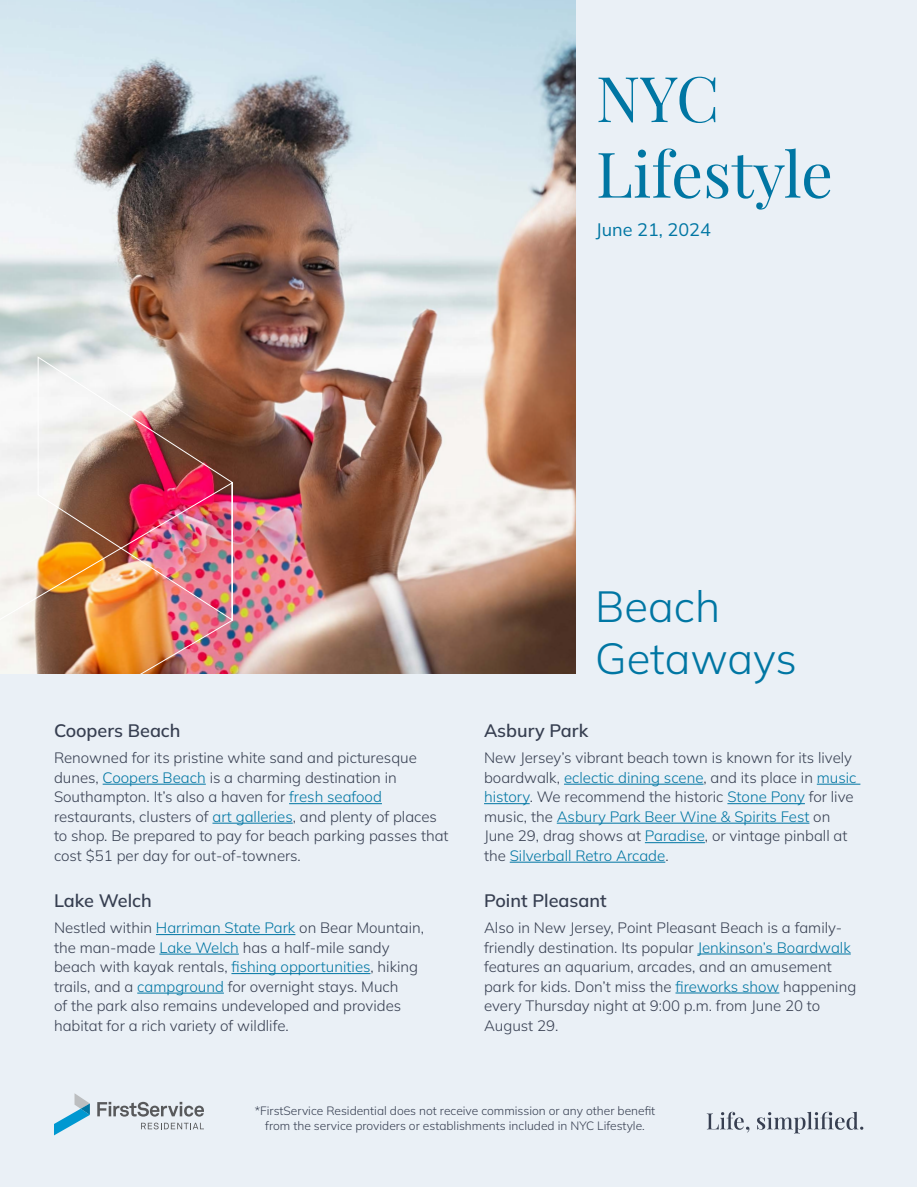
<style>
.page{position:relative;width:918px;height:1188px;background:#fff}
.page>*{position:absolute;margin:0;border:0;box-sizing:border-box;transform-origin:0 0}
.t1{font:63px/75.6px "Playfair Display";color:#0076a3}
.t2{font:300 43.5px/52.2px "Mulish";color:#0076a3}
.t3{font:600 18px "Mulish";color:#373f51}
.t4{font:18px "Mulish";color:#0076a3}
.t5{font:300 15px/19.5px "Mulish";color:#373f51}
.t6{font:300 12px/15px "Mulish";color:#373f51;text-align:center}
.s1{color:#0076a3}
</style>
<div class="page">
<div style="left:1px;top:1px;width:916px;height:1186px;background:#eaf0f6"></div>
<img style="left:0;top:0;width:576px;height:674px">
<svg style="left:54px;top:1093px;width:36px;height:42px"></svg>
<svg style="left:97px;top:1102px;width:107px;height:15px"></svg>
<svg style="left:141px;top:1123px;width:63px;height:6px"></svg>
<svg style="left:707px;top:1112px;width:42px;height:21px"></svg>
<svg style="left:757px;top:1112px;width:106px;height:21px"></svg>
<img style="left:0;top:357px;width:233px;height:317px">
<hr style="left:156px;top:934px;width:139px;height:1px;background:#0076a3">
<hr style="left:159px;top:954px;width:80px;height:1px;background:#0076a3">
<hr style="left:231px;top:973px;width:139px;height:1px;background:#0076a3">
<hr style="left:137px;top:993px;width:87px;height:1px;background:#0076a3">
<hr style="left:697px;top:954px;width:154px;height:1px;background:#0076a3">
<hr style="left:676px;top:993px;width:103px;height:1px;background:#0076a3">
<hr style="left:103px;top:784px;width:103px;height:1px;background:#0076a3">
<hr style="left:289px;top:803px;width:93px;height:1px;background:#0076a3">
<hr style="left:212px;top:823px;width:81px;height:1px;background:#0076a3">
<hr style="left:564px;top:784px;width:140px;height:1px;background:#0076a3">
<hr style="left:817px;top:784px;width:43px;height:1px;background:#0076a3">
<hr style="left:484px;top:803px;width:46px;height:1px;background:#0076a3">
<hr style="left:727px;top:803px;width:78px;height:1px;background:#0076a3">
<hr style="left:557px;top:823px;width:252px;height:1px;background:#0076a3">
<hr style="left:645px;top:842px;width:60px;height:1px;background:#0076a3">
<hr style="left:510px;top:862px;width:155px;height:1px;background:#0076a3">
<h1 class="t1" style="left:596px;top:55px;width:239px">NYC<br>Lifestyle</h1>
<p class="t4" style="left:596px;top:217px;width:116px">June 21, 2024</p>
<h2 class="t2" style="left:595px;top:579px;width:203px">Beach<br>Getaways</h2>
<p class="t3" style="left:54px;top:718px;width:128px">Coopers Beach</p>
<p class="t3" style="left:484px;top:718px;width:106px">Asbury Park</p>
<p class="t5" style="left:54px;top:748px;width:396px">Renowned for its pristine white sand and picturesque dunes, <span class="s1">Coopers Beach</span> is a charming destination in Southampton. It’s also a haven for <span class="s1">fresh seafood </span>restaurants, clusters of <span class="s1">art galleries</span>, and plenty of places to shop. Be prepared to pay for beach parking passes that cost $51 per day for out-of-towners.</p>
<p class="t5" style="left:484px;top:748px;width:374px">New Jersey’s vibrant beach town is known for its lively boardwalk, <span class="s1">eclectic dining scene</span>, and its place in <span class="s1">music history</span>. We recommend the historic <span class="s1">Stone Pony</span> for live music, the <span class="s1">Asbury Park Beer Wine &amp; Spirits Fest</span> on June 29, drag shows at <span class="s1">Paradise</span>, or vintage pinball at the <span class="s1">Silverball Retro Arcade</span>.</p>
<p class="t3" style="left:54px;top:888px;width:99px">Lake Welch</p>
<p class="t3" style="left:484px;top:888px;width:124px">Point Pleasant</p>
<p class="t5" style="left:54px;top:918px;width:372px">Nestled within <span class="s1">Harriman State Park</span> on Bear Mountain, the man-made <span class="s1">Lake Welch</span> has a half-mile sandy beach with kayak rentals, <span class="s1">fishing opportunities</span>, hiking trails, and a <span class="s1">campground</span> for overnight stays. Much<br>of the park also remains undeveloped and provides habitat for a rich variety of wildlife.</p>
<p class="t5" style="left:484px;top:918px;width:374px">Also in New Jersey, Point Pleasant Beach is a family&shy;friendly destination. Its popular <span class="s1">Jenkinson’s Boardwalk </span>features an aquarium, arcades, and an amusement park for kids. Don’t miss the <span class="s1">fireworks show</span> happening every Thursday night at 9:00 p.m. from June 20 to August 29.</p>
<p class="t6" style="left:255px;top:1102px;width:402px">*FirstService Residential does not receive commission or any other benefit from the service providers or establishments included in NYC Lifestyle.</p>
</div>
